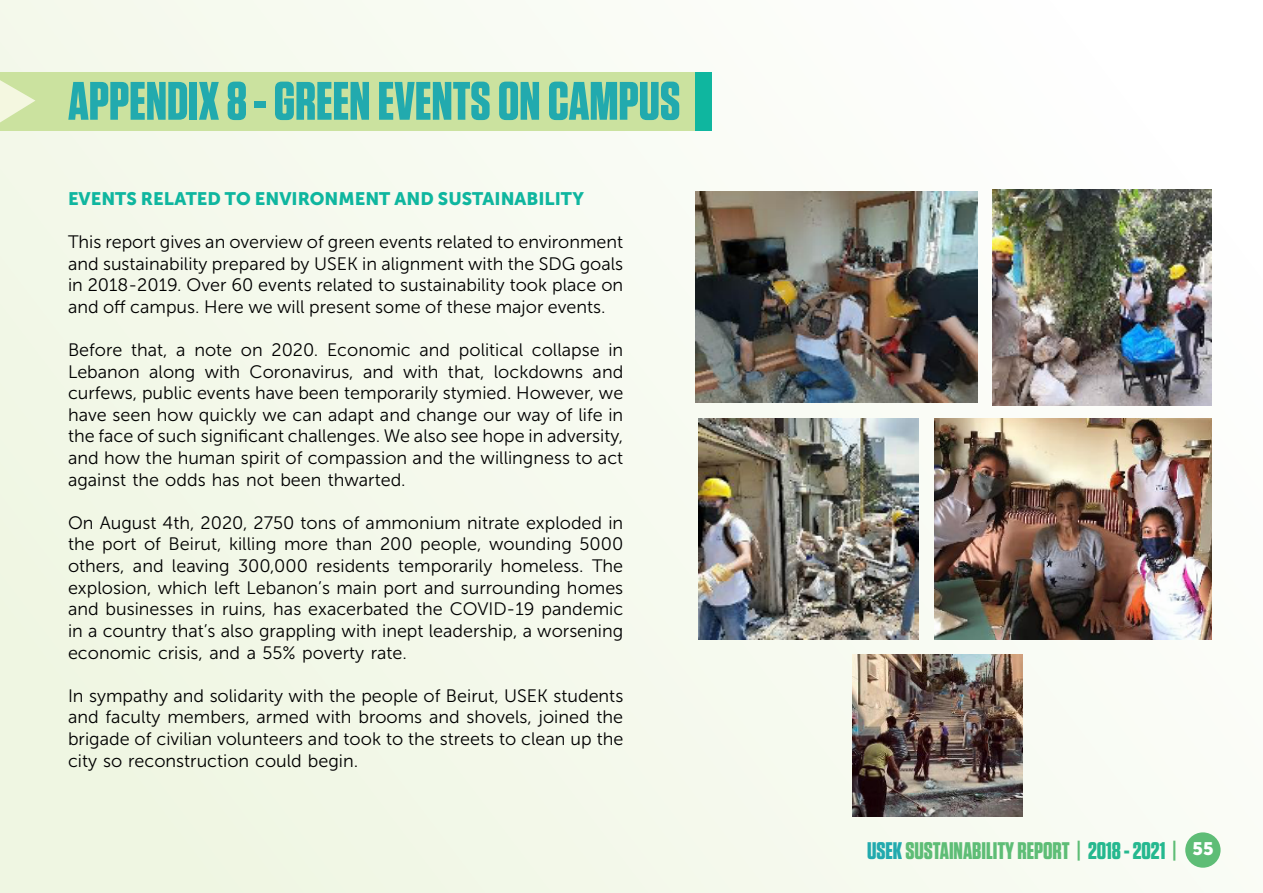
<style>
.page{position:relative;width:1263px;height:893px;background:#fff}
.page>*{position:absolute;margin:0;border:0;box-sizing:border-box;transform-origin:0 0}
.t1{font:700 54px "Tungsten";color:#22aaae}
.t2{font:700 24px "Tungsten";color:#5ebd76}
.t3{font:18px/21.6px "Museo Sans 300";color:#000;text-align:justify}
.t4{font:18px "Museo Sans 900";color:#0fb69f}
.s1{color:#22aaae}
.s2{color:#25b88f}
</style>
<div class="page">
<div style="left:0;top:0;width:1263px;height:893px;background:linear-gradient(to right,#f0f7e5,#fcfcfb)"></div>
<div style="left:1185px;top:832px;width:35px;height:36px;background:#5ebd76;border-radius:50%"></div>
<div style="left:0;top:72px;width:696px;height:59px;background:#cbe29f"></div>
<svg style="left:0;top:80px;width:35px;height:43px"></svg>
<div style="left:696px;top:72px;width:16px;height:59px;background:#0fb69f"></div>
<img style="left:696px;top:191px;width:282px;height:212px">
<img style="left:993px;top:189px;width:219px;height:216px">
<img style="left:698px;top:419px;width:221px;height:220px">
<img style="left:934px;top:418px;width:278px;height:221px">
<img style="left:853px;top:655px;width:169px;height:161px">
<h1 class="t1" style="left:68px;top:72px;width:614px">APPENDIX 8 - GREEN EVENTS ON CAMPUS</h1>
<p class="t4" style="left:68px;top:188px;width:518px">EVENTS RELATED TO ENVIRONMENT AND SUSTAINABILITY</p>
<p class="t3" style="left:68px;top:231px;width:557px">This report gives an overview of green events related to environment and sustainability prepared by USEK in alignment with the SDG goals in 2018-2019. Over 60 events related to sustainability took place on and off campus. Here we will present some of these major events.</p>
<p class="t3" style="left:68px;top:339px;width:557px">Before that, a note on 2020. Economic and political collapse in Lebanon along with Coronavirus, and with that, lockdowns and curfews, public events have been temporarily stymied. However, we have seen how quickly we can adapt and change our way of life in the face of such significant challenges. We also see hope in adversity, and how the human spirit of compassion and the willingness to act against the odds has not been thwarted.</p>
<p class="t3" style="left:68px;top:512px;width:557px">On August 4th, 2020, 2750 tons of ammonium nitrate exploded in the port of Beirut, killing more than 200 people, wounding 5000 others, and leaving 300,000 residents temporarily homeless. The explosion, which left Lebanon’s main port and surrounding homes and businesses in ruins, has exacerbated the COVID-19 pandemic in a country that’s also grappling with inept leadership, a worsening economic crisis, and a 55% poverty rate.</p>
<p class="t3" style="left:68px;top:685px;width:557px">In sympathy and solidarity with the people of Beirut, USEK students and faculty members, armed with brooms and shovels, joined the brigade of civilian volunteers and took to the streets to clean up the city so reconstruction could begin.</p>
<h2 class="t2" style="left:867px;top:837px;width:348px"><span class="s1">USEK</span>SUSTAINABILITY REPORT | <span class="s2">2018 - 2021</span> | <sup>55</sup></h2>
</div>
